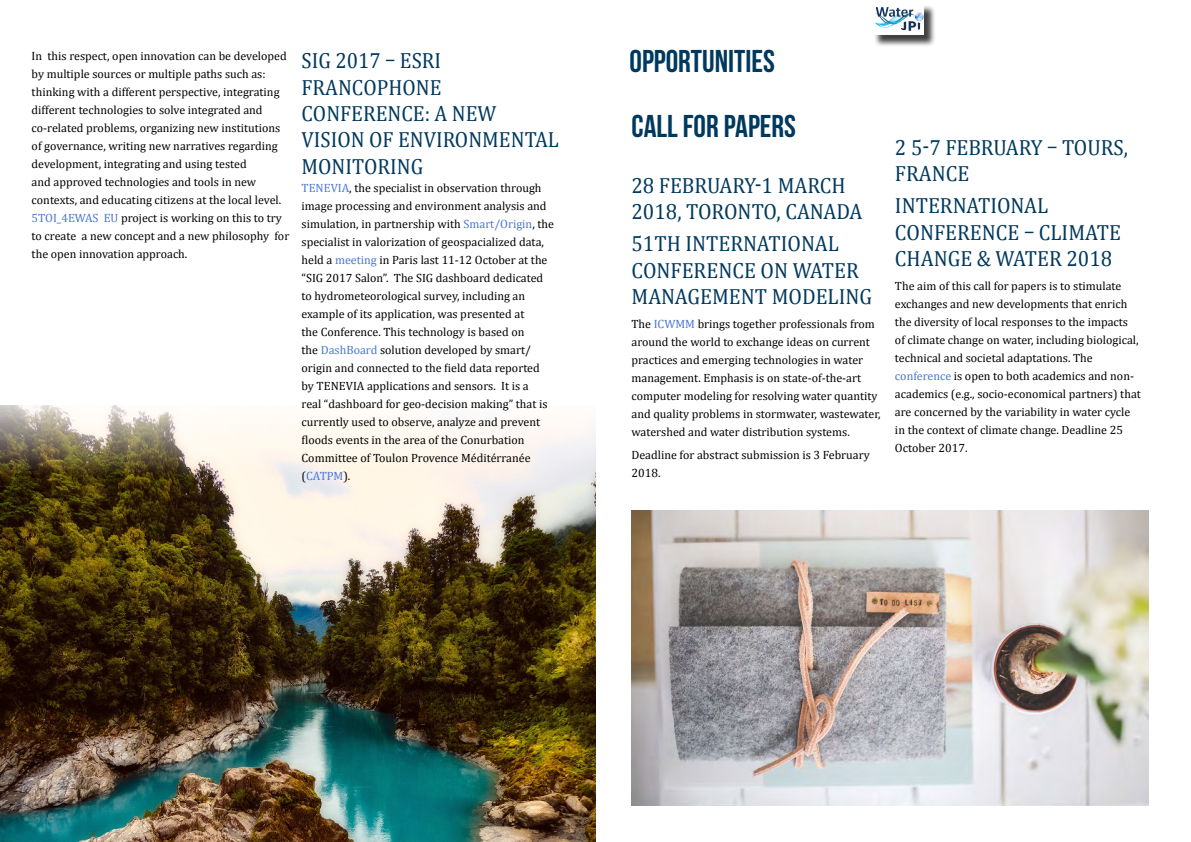
<style>
.page{position:relative;width:1191px;height:842px;background:#fff}
.page>*{position:absolute;margin:0;border:0;box-sizing:border-box;transform-origin:0 0}
.t1{font:31.5px/65.2px "Bebas Neue";color:#00395e}
.t2{font:22px/26.4px "Cambria";color:#00395e;scale:.94 1}
.t3{font:22px/26.4px "Cambria";color:#00395e;scale:.93 1}
.t4{font:12px/18px "Cambria";color:#000}
.s1{color:#4a77d4}
</style>
<div class="page">
<img style="left:0;top:405px;width:595px;height:437px">
<img style="left:631px;top:510px;width:517px;height:296px">
<div style="left:873px;top:4px;width:63px;height:43px;background:#000;opacity:.75"></div>
<div style="left:872px;top:3px;width:52px;height:32px;background:#fff"></div>
<img style="left:875px;top:7px;width:49px;height:24px">
<p class="t4" style="left:32px;top:47px;width:259px">In this respect, open innovation can be developed by multiple sources or multiple paths such as: thinking with a different perspective, integrating different technologies to solve integrated and co-related problems, organizing new institutions of governance, writing new narratives regarding development, integrating and using tested<br>and approved technologies and tools in new contexts, and educating citizens at the local level.<br><span class="s1">5TOI_4EWAS EU</span> project is working on this to try to create a new concept and a new philosophy for the open innovation approach.</p>
<h2 class="t3" style="left:301px;top:47px;width:278px">SIG 2017 – ESRI<br>FRANCOPHONE<br>CONFERENCE: A NEW<br>VISION OF ENVIRONMENTAL<br>MONITORING</h2>
<p class="t4" style="left:301px;top:179px;width:254px"><span class="s1">TENEVIA</span>, the specialist in observation through image processing and environment analysis and simulation, in partnership with <span class="s1">Smart/Origin</span>, the specialist in valorization of geospacialized data, held a <span class="s1">meeting</span> in Paris last 11-12 October at the “SIG 2017 Salon”. The SIG dashboard dedicated to hydrometeorological survey, including an example of its application, was presented at<br>the Conference. This technology is based on<br>the <span class="s1">DashBoard</span> solution developed by smart/ origin and connected to the field data reported by TENEVIA applications and sensors. It is a<br>real “dashboard for geo-decision making” that is currently used to observe, analyze and prevent floods events in the area of the Conurbation Committee of Toulon Provence Méditérranée (<span class="s1">CATPM</span>).</p>
<h1 class="t1" style="left:629px;top:28px;width:168px">OPPORTUNITIES<br>CALL FOR PAPERS</h1>
<h2 class="t2" style="left:631px;top:172px;width:247px">28 FEBRUARY-1 MARCH<br>2018, TORONTO, CANADA</h2>
<h2 class="t2" style="left:631px;top:230px;width:257px">51TH INTERNATIONAL<br>CONFERENCE ON WATER<br>MANAGEMENT MODELING</h2>
<p class="t4" style="left:631px;top:315px;width:251px">The <span class="s1">ICWMM</span> brings together professionals from around the world to exchange ideas on current practices and emerging technologies in water management. Emphasis is on state-of-the-art computer modeling for resolving water quantity and quality problems in stormwater, wastewater, watershed and water distribution systems.</p>
<p class="t4" style="left:631px;top:446px;width:240px">Deadline for abstract submission is 3 February<br>2018.</p>
<h2 class="t2" style="left:895px;top:134px;width:249px">2 5-7 FEBRUARY – TOURS,<br>FRANCE</h2>
<h2 class="t2" style="left:895px;top:192px;width:242px">INTERNATIONAL<br>CONFERENCE – CLIMATE<br>CHANGE &amp; WATER 2018</h2>
<p class="t4" style="left:895px;top:277px;width:247px">The aim of this call for papers is to stimulate exchanges and new developments that enrich the diversity of local responses to the impacts of climate change on water, including biological, technical and societal adaptations. The <span class="s1">conference</span> is open to both academics and non&shy;academics (e.g., socio-economical partners) that are concerned by the variability in water cycle in the context of climate change. Deadline 25<br>October 2017.</p>
</div>
